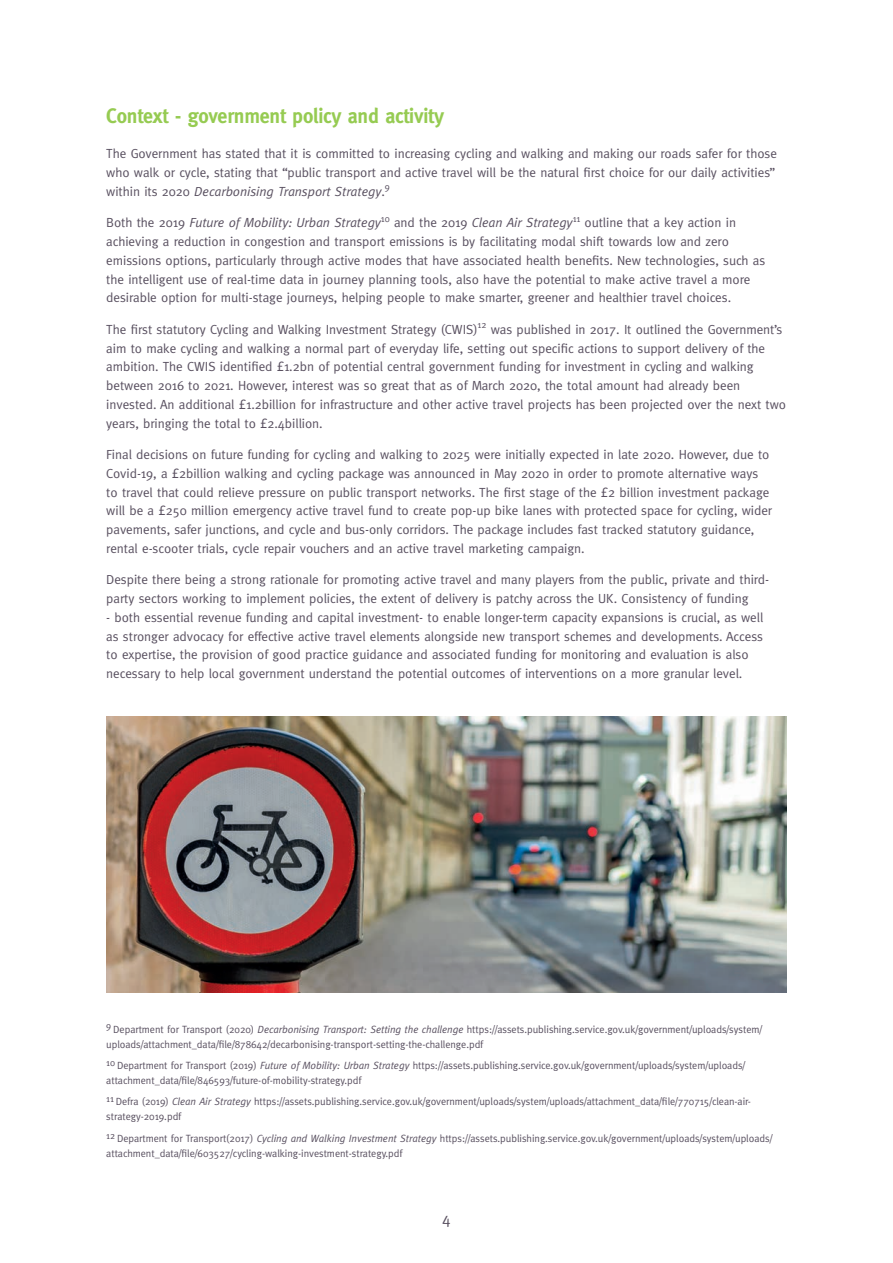
<style>
.page{position:relative;width:893px;height:1263px;background:#fff}
.page>*{position:absolute;margin:0;border:0;box-sizing:border-box;transform-origin:0 0}
.t1{font:700 21px "Meta";letter-spacing:-.01em;color:#96cb52;scale:.95 1}
.t2{font:15.75px "Meta";color:#595060}
.t3{font:13.2px/18.8px "Meta";letter-spacing:-.005em;color:#595060}
.t4{font:10.5px/15px "Meta";letter-spacing:-.005em;color:#595060}
.s1{font-style:italic}
</style>
<div class="page">
<img style="left:106px;top:716px;width:681px;height:277px">
<h1 class="t1" style="left:106px;top:103px;width:357px">Context - government policy and activity</h1>
<p class="t3" style="left:106px;top:144px;width:672px;text-align:justify">The Government has stated that it is committed to increasing cycling and walking and making our roads safer for those who walk or cycle, stating that “public transport and active travel will be the natural first choice for our daily activities” within its 2020 <span class="s1">Decarbonising Transport Strategy</span>.<sup>9</sup></p>
<p class="t3" style="left:106px;top:213px;width:661px">Both the 2019 <span class="s1">Future of Mobility: Urban Strategy</span><sup>10</sup> and the 2019 <span class="s1">Clean Air Strategy</span><sup>11</sup> outline that a key action in achieving a reduction in congestion and transport emissions is by facilitating modal shift towards low and zero emissions options, particularly through active modes that have associated health benefits. New technologies, such as the intelligent use of real-time data in journey planning tools, also have the potential to make active travel a more desirable option for multi-stage journeys, helping people to make smarter, greener and healthier travel choices.</p>
<p class="t3" style="left:106px;top:320px;width:681px">The first statutory Cycling and Walking Investment Strategy (CWIS)<sup>12</sup> was published in 2017. It outlined the Government’s aim to make cycling and walking a normal part of everyday life, setting out specific actions to support delivery of the ambition. The CWIS identified £1.2bn of potential central government funding for investment in cycling and walking between 2016 to 2021. However, interest was so great that as of March 2020, the total amount had already been invested. An additional £1.2billion for infrastructure and other active travel projects has been projected over the next two years, bringing the total to £2.4billion.</p>
<p class="t3" style="left:106px;top:445px;width:667px">Final decisions on future funding for cycling and walking to 2025 were initially expected in late 2020. However, due to Covid-19, a £2billion walking and cycling package was announced in May 2020 in order to promote alternative ways to travel that could relieve pressure on public transport networks. The first stage of the £2 billion investment package will be a £250 million emergency active travel fund to create pop-up bike lanes with protected space for cycling, wider pavements, safer junctions, and cycle and bus-only corridors. The package includes fast tracked statutory guidance, rental e-scooter trials, cycle repair vouchers and an active travel marketing campaign.</p>
<p class="t3" style="left:106px;top:570px;width:664px">Despite there being a strong rationale for promoting active travel and many players from the public, private and third&shy;party sectors working to implement policies, the extent of delivery is patchy across the UK. Consistency of funding</p>
<p class="t3" style="left:106px;top:608px;width:658px">- both essential revenue funding and capital investment- to enable longer-term capacity expansions is crucial, as well as stronger advocacy for effective active travel elements alongside new transport schemes and developments. Access to expertise, the provision of good practice guidance and associated funding for monitoring and evaluation is also necessary to help local government understand the potential outcomes of interventions on a more granular level.</p>
<p class="t4" style="left:106px;top:1021px;width:657px"><sup>9</sup> Department for Transport (2020) <span class="s1">Decarbonising Transport: Setting the challenge</span> https://assets.publishing.service.gov.uk/government/uploads/system/ uploads/attachment_data/file/878642/decarbonising-transport-setting-the-challenge.pdf</p>
<p class="t4" style="left:106px;top:1058px;width:640px"><sup>10</sup> Department for Transport (2019) <span class="s1">Future of Mobility: Urban Strategy</span> https://assets.publishing.service.gov.uk/government/uploads/system/uploads/ attachment_data/file/846593/future-of-mobility-strategy.pdf</p>
<p class="t4" style="left:106px;top:1094px;width:646px"><sup>11</sup> Defra (2019) <span class="s1">Clean Air Strategy</span> https://assets.publishing.service.gov.uk/government/uploads/system/uploads/attachment_data/file/770715/clean-air&shy;strategy-2019.pdf</p>
<p class="t4" style="left:106px;top:1130px;width:668px"><sup>12</sup> Department for Transport(2017) <span class="s1">Cycling and Walking Investment Strategy</span> https://assets.publishing.service.gov.uk/government/uploads/system/uploads/ attachment_data/file/603527/cycling-walking-investment-strategy.pdf</p>
<p class="t2" style="left:442px;top:1210px;width:10px">4</p>
</div>
